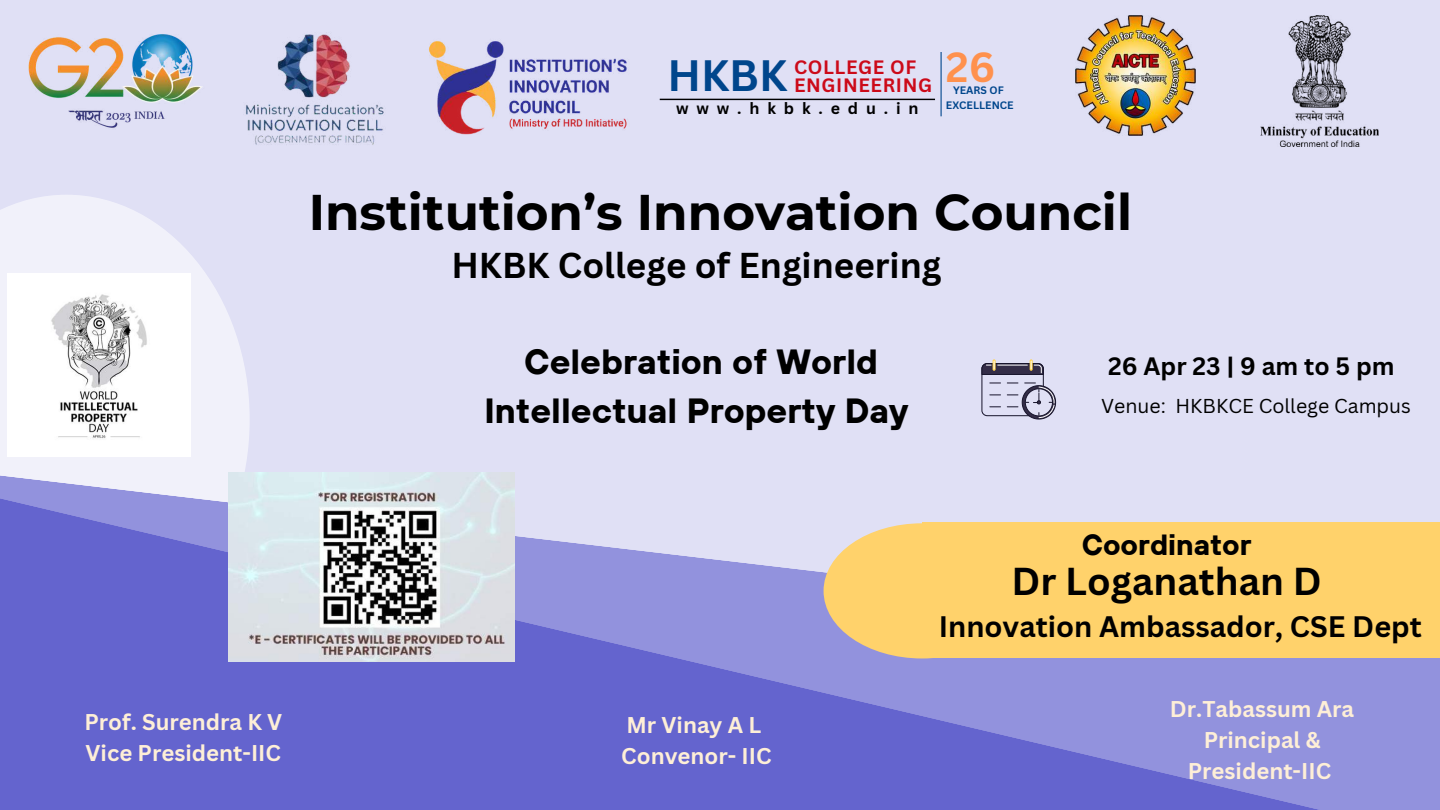
<style>
.page{position:relative;width:1440px;height:810px;background:#e0e0f5}
.page>*{position:absolute;margin:0;border:0;box-sizing:border-box;transform-origin:0 0}
.t1{font:700 50px "Montserrat";color:#000}
.t2{font:700 42.8px "Canva Sans";color:#00468c}
.t3{font:700 41px "Canva Sans";color:#ff914d}
.t4{font:700 37.9px "Canva Sans";color:#000}
.t5{font:700 35px "Canva Sans";color:#000}
.t6{font:700 34.9px/48.6px "TT Hoves";color:#000;text-align:center}
.t7{font:700 29.1px "TT Hoves";color:#000}
.t8{font:700 28.9px "Canva Sans";color:#000}
.t9{font:700 24.5px "Canva Sans";color:#000}
.t10{font:700 22.2px/31.1px "Canva Sans";color:#feefd7}
.t11{font:19.6px "Canva Sans";color:#000}
.t12{font:700 18.8px/18.1px "Canva Sans";letter-spacing:.035em;color:#cc0a19}
.t13{font:700 15.9px "Canva Sans";letter-spacing:.495em;color:#000}
.t14{font:700 10.5px/15.5px "Canva Sans";color:#00468c;text-align:center}
</style>
<div class="page">
<img style="left:28px;top:34px;width:174px;height:94px">
<svg style="left:0;top:195px;width:250px;height:260px;fill:#f1f1fa"></svg>
<svg style="left:0;top:455px;width:515px;height:32px;fill:#f1f1fa"></svg>
<svg style="left:0;top:487px;width:1440px;height:323px;background:#8383d7"></svg>
<img style="left:1260px;top:15px;width:119px;height:132px">
<img style="left:1075px;top:15px;width:120px;height:120px">
<div style="left:981px;top:363px;width:63px;height:53px;border:1px solid #17142b;border-radius:5px"></div>
<svg style="left:1007px;top:383px;width:49px;height:36px"></svg>
<svg style="left:981px;top:359px;width:63px;height:16px"></svg>
<div style="left:922px;top:523px;width:518px;height:135px;background:#ffd26b"></div>
<div style="left:824px;top:523px;width:197px;height:135px;background:#ffd26b;border-radius:50%"></div>
<hr style="left:660px;top:99px;width:275px;height:1px;background:#000">
<hr style="left:941px;top:52px;width:1px;height:64px;background:#00468c">
<img style="left:429px;top:41px;width:198px;height:94px">
<img style="left:246px;top:34px;width:138px;height:111px">
<img style="left:7px;top:274px;width:183px;height:183px">
<img style="left:229px;top:473px;width:286px;height:189px">
<h2 class="t2" style="left:667px;top:45px;width:121px">HKBK</h2>
<p class="t12" style="left:794px;top:58px;width:140px">COLLEGE OF<br>ENGINEERING</p>
<p class="t13" style="left:676px;top:98px;width:244px">www.hkbk.edu.in</p>
<h3 class="t3" style="left:946px;top:38px;width:51px">26</h3>
<p class="t14" style="left:946px;top:82px;width:69px">YEARS OF<br>EXCELLENCE</p>
<h1 class="t1" style="left:309px;top:181px;width:825px">Institution’s Innovation Council</h1>
<h3 class="t5" style="left:451px;top:241px;width:492px">HKBK College of Engineering</h3>
<h3 class="t6" style="left:484px;top:337px;width:426px">Celebration of World<br>Intellectual Property Day</h3>
<p class="t9" style="left:1108px;top:349px;width:288px">26Apr23|9amto5pm</p>
<p class="t11" style="left:1101px;top:392px;width:311px">Venue: HKBKCE College Campus</p>
<p class="t10" style="left:84px;top:706px;width:199px">Prof. Surendra K V<br>Vice President-IIC</p>
<p class="t10" style="left:621px;top:708px;width:152px">Mr Vinay A L<br>Convenor- IIC</p>
<h3 class="t7" style="left:1082px;top:526px;width:171px">Coordinator</h3>
<h3 class="t4" style="left:1012px;top:555px;width:312px">Dr Loganathan D</h3>
<h3 class="t8" style="left:939px;top:607px;width:485px">Innovation Ambassador, CSE Dept</h3>
<p class="t10" style="left:1170px;top:693px;width:186px;text-align:center">Dr.Tabassum Ara<br>Principal &amp;<br>President-IIC</p>
</div>
